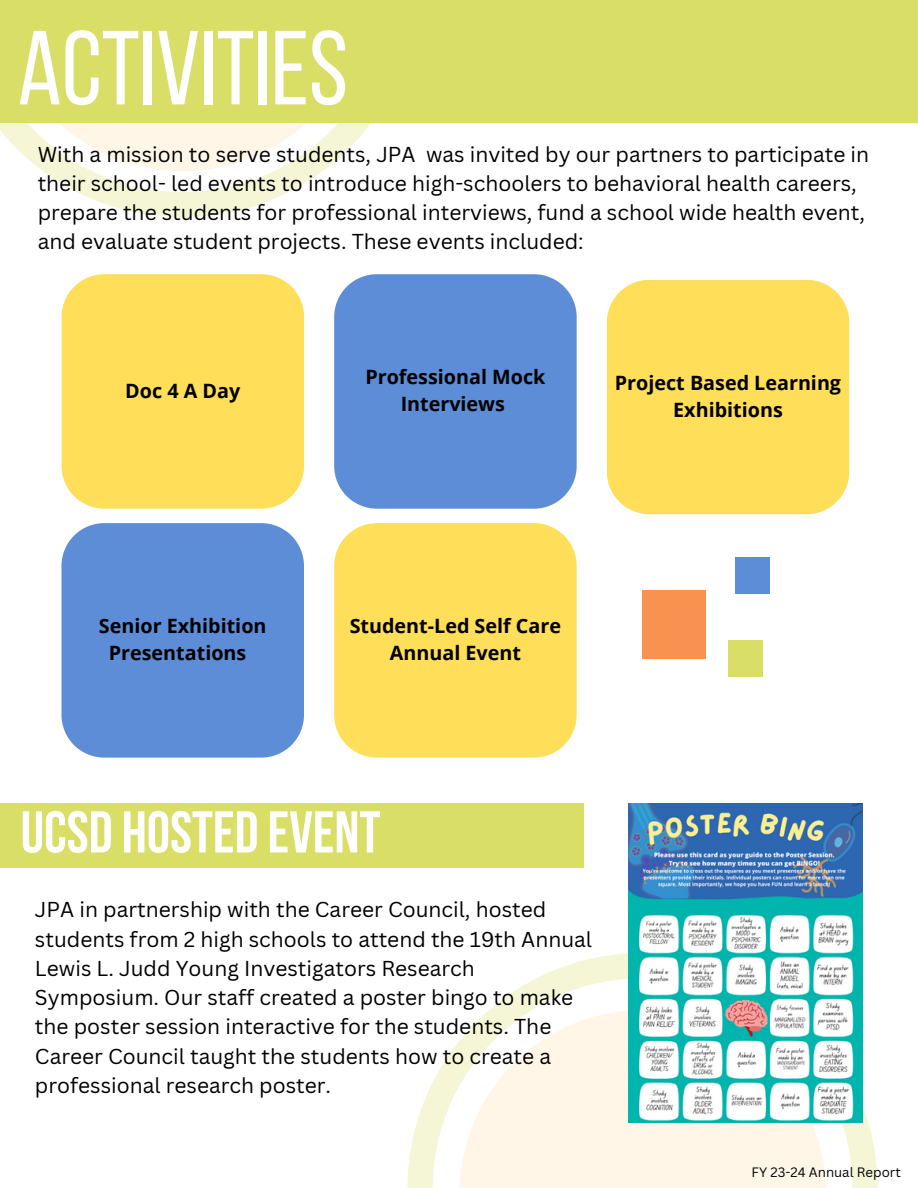
<style>
.page{position:relative;width:918px;height:1188px;background:#fff}
.page>*{position:absolute;margin:0;border:0;box-sizing:border-box;transform-origin:0 0}
.t1{font:105px "Bebas Neue";color:#fff}
.t2{font:700 58.8px "Bebas Neue";color:#fff}
.t3{font:21px/29.2px "Canva Sans";color:#000}
.t4{font:700 19.8px/27px "Open Sans";color:#000;text-align:center}
.t5{font:13.2px "Canva Sans";color:#000}
</style>
<div class="page">
<svg style="left:43px;top:123px;width:328px;height:94px"></svg>
<svg style="left:0;top:123px;width:366px;height:48px;fill:#fff6e7"></svg>
<svg style="left:408px;top:953px;width:470px;height:235px"></svg>
<svg style="left:460px;top:1010px;width:366px;height:178px;background:#fef7e9"></svg>
<div style="left:0;top:0;width:918px;height:123px;background:#d9de67"></div>
<div style="left:62px;top:274px;width:242px;height:235px;background:#ffde59"></div>
<div style="left:334px;top:274px;width:243px;height:235px;background:#5d8dd6"></div>
<div style="left:607px;top:280px;width:242px;height:234px;background:#ffde59"></div>
<div style="left:61px;top:523px;width:243px;height:235px;background:#5d8dd6"></div>
<div style="left:334px;top:523px;width:243px;height:235px;background:#ffde59"></div>
<div style="left:0;top:803px;width:583px;height:65px;background:#d9de67"></div>
<div style="left:643px;top:590px;width:63px;height:69px;background:#f99251"></div>
<div style="left:728px;top:640px;width:35px;height:37px;background:#d9de67"></div>
<div style="left:735px;top:557px;width:35px;height:37px;background:#5d8dd6"></div>
<img style="left:628px;top:803px;width:234px;height:320px">
<h3 class="t1" style="left:18px;top:26px;width:332px">ACTIVITIES</h3>
<h3 class="t3" style="left:38px;top:139px;width:833px">With a mission to serve students, JPA was invited by our partners to participate in their school- led events to introduce high-schoolers to behavioral health careers, prepare the students for professional interviews, fund a school wide health event, and evaluate student projects. These events included:</h3>
<p class="t4" style="left:125px;top:377px;width:117px">Doc 4 A Day</p>
<p class="t4" style="left:365px;top:363px;width:182px">Professional Mock<br>Interviews</p>
<h1 class="t4" style="left:615px;top:369px;width:228px">Project Based Learning<br>Exhibitions</h1>
<h4 class="t4" style="left:99px;top:612px;width:169px">Senior Exhibition<br>Presentations</h4>
<h3 class="t4" style="left:350px;top:612px;width:213px">Student-Led Self Care<br>Annual Event</h3>
<p class="t2" style="left:21px;top:808px;width:361px">UCSD HOSTED EVENT</p>
<h2 class="t3" style="left:35px;top:895px;width:559px">JPA in partnership with the Career Council, hosted students from 2 high schools to attend the 19th Annual Lewis L. Judd Young Investigators Research Symposium. Our staff created a poster bingo to make the poster session interactive for the students. The Career Council taught the students how to create a professional research poster.</h2>
<h3 class="t5" style="left:752px;top:1163px;width:151px">FY 23-24 Annual Report</h3>
</div>
